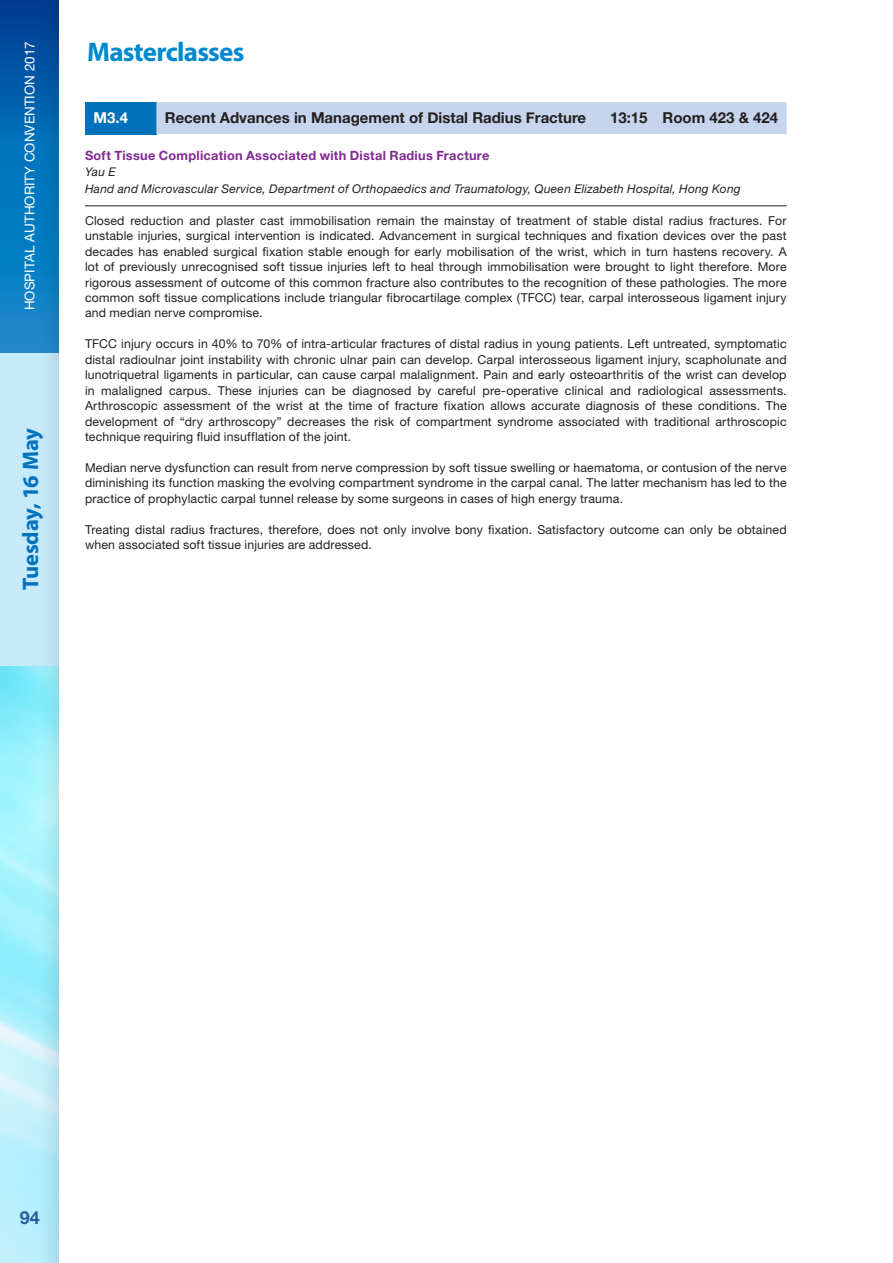
<style>
.page{position:relative;width:893px;height:1263px;background:#fff}
.page>*{position:absolute;margin:0;border:0;box-sizing:border-box;transform-origin:0 0}
.t1{font:700 27px "Myriad Pro";letter-spacing:-.03em;color:#0089cf}
.t2{font:700 22.5px "Myriad Pro";letter-spacing:-.005em;color:#0072bc}
.t3{font:700 18px "Helvetica Neue LT Pro";color:#2b5c9d}
.heading_box{font:700 15px "Helvetica Neue";color:#231f20}
.heading_box_right{font:700 15px "Helvetica Neue";color:#231f20}
.heading_box-2{font:700 15px "Helvetica Neue";color:#fff}
.t4{font:13.5px "Helvetica Neue LT Pro";color:#fff}
.title_and_name{font:700 12.75px "Helvetica Neue LT Pro";letter-spacing:.02em;color:#802990}
.txt_base{font:12.3px/15.5px "Helvetica Neue LT Pro";letter-spacing:.01em;color:#231f20;text-align:justify}
.title_and_name-2{font:italic 12px "Helvetica Neue LT Pro";letter-spacing:.02em;color:#231f20}
</style>
<div class="page">
<img style="left:0;top:140px;width:35px;height:1123px">
<div style="left:0;top:0;width:892px;height:140px;background:linear-gradient(to bottom,#003a90,#0071bb)"></div>
<div style="left:0;top:353px;width:60px;height:312px;background:#c6eafa"></div>
<div style="left:35px;top:0;width:857px;height:1263px;background:#231f20;opacity:.2"></div>
<div style="left:60px;top:0;width:832px;height:1263px;background:#fff"></div>
<hr style="left:85px;top:205px;width:702px;height:1px;background:#231f20">
<div style="left:85px;top:102px;width:71px;height:32px;background:#0072bc"></div>
<div style="left:156px;top:102px;width:631px;height:32px;background:#c6d5ed"></div>
<p class="t4" style="left:22px;top:310px;width:271px;rotate:-90deg">HOSPITAL AUTHORITY CONVENTION 2017</p>
<h2 class="t2" style="left:16px;top:590px;width:163px;rotate:-90deg">Tuesday, 16 May</h2>
<h1 class="t1" style="left:87px;top:34px;width:159px">Masterclasses</h1>
<p class="heading_box-2" style="left:94px;top:106px;width:36px">M3.4</p>
<p class="heading_box" style="left:165px;top:106px;width:423px">Recent Advances in Management of Distal Radius Fracture</p>
<p class="heading_box_right" style="left:610px;top:106px;width:170px">13:15 Room 423 &amp; 424</p>
<p class="title_and_name" style="left:85px;top:147px;width:406px">Soft Tissue Complication Associated with Distal Radius Fracture</p>
<p class="title_and_name-2" style="left:85px;top:165px;width:32px">Yau E</p>
<p class="title_and_name-2" style="left:85px;top:181px;width:657px">Hand and Microvascular Service, Department of Orthopaedics and Traumatology, Queen Elizabeth Hospital, Hong Kong</p>
<p class="txt_base" style="left:85px;top:212px;width:703px">Closed reduction and plaster cast immobilisation remain the mainstay of treatment of stable distal radius fractures. For unstable injuries, surgical intervention is indicated. Advancement in surgical techniques and fixation devices over the past decades has enabled surgical fixation stable enough for early mobilisation of the wrist, which in turn hastens recovery. A lot of previously unrecognised soft tissue injuries left to heal through immobilisation were brought to light therefore. More rigorous assessment of outcome of this common fracture also contributes to the recognition of these pathologies. The more common soft tissue complications include triangular fibrocartilage complex (TFCC) tear, carpal interosseous ligament injury and median nerve compromise.</p>
<p class="txt_base" style="left:85px;top:336px;width:703px">TFCC injury occurs in 40% to 70% of intra-articular fractures of distal radius in young patients. Left untreated, symptomatic distal radioulnar joint instability with chronic ulnar pain can develop. Carpal interosseous ligament injury, scapholunate and lunotriquetral ligaments in particular, can cause carpal malalignment. Pain and early osteoarthritis of the wrist can develop in malaligned carpus. These injuries can be diagnosed by careful pre-operative clinical and radiological assessments.<br>Arthroscopic assessment of the wrist at the time of fracture fixation allows accurate diagnosis of these conditions. The development of “dry arthroscopy” decreases the risk of compartment syndrome associated with traditional arthroscopic technique requiring fluid insufflation of the joint.</p>
<p class="txt_base" style="left:85px;top:460px;width:703px">Median nerve dysfunction can result from nerve compression by soft tissue swelling or haematoma, or contusion of the nerve diminishing its function masking the evolving compartment syndrome in the carpal canal. The latter mechanism has led to the practice of prophylactic carpal tunnel release by some surgeons in cases of high energy trauma.</p>
<p class="txt_base" style="left:85px;top:521px;width:703px">Treating distal radius fractures, therefore, does not only involve bony fixation. Satisfactory outcome can only be obtained when associated soft tissue injuries are addressed.</p>
<h3 class="t3" style="left:20px;top:1206px;width:22px">94</h3>
</div>
